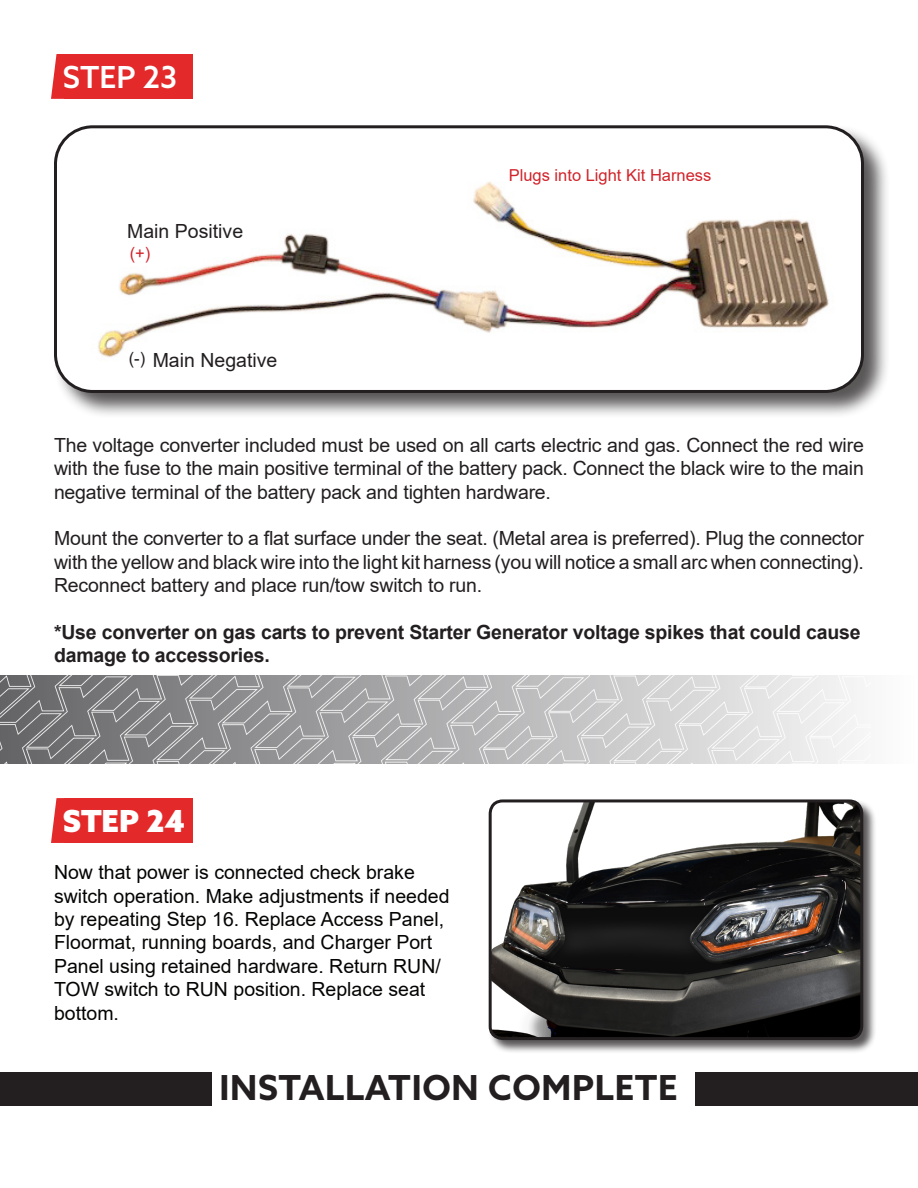
<style>
.page{position:relative;width:918px;height:1188px;background:#fff}
.page>*{position:absolute;margin:0;border:0;box-sizing:border-box;transform-origin:0 0}
.t1{font:700 34.5px "Azo Sans";letter-spacing:.02em;color:#231f20}
.t2{font:500 30.45px "Azo Sans";color:#fff}
.t3{font:900 30.45px "Azo Sans";color:#fff}
.t4{font:19.5px/23.4px "Arial";letter-spacing:-.01em;color:#231f20;text-align:justify}
.t5{font:19.5px/23.4px "Arial";color:#040503}
.t6{font:700 19.5px "Arial";letter-spacing:-.01em;color:#231f20}
.t7{font:16.5px "Arial";color:#d1232a}
.t8{font:16.5px "Arial";color:#231f20}
</style>
<div class="page">
<div style="left:696px;top:1072px;width:222px;height:33px;background:#231f20"></div>
<div style="left:0;top:1072px;width:212px;height:33px;background:#231f20"></div>
<svg style="left:51px;top:54px;width:13px;height:45px"></svg>
<div style="left:64px;top:54px;width:129px;height:45px;background:#e3292a"></div>
<svg style="left:51px;top:798px;width:13px;height:45px"></svg>
<div style="left:64px;top:798px;width:129px;height:45px;background:#e3292a"></div>
<div style="left:488px;top:799px;width:389px;height:255px;background:#231f20;opacity:.75"></div>
<img style="left:490px;top:801px;width:372px;height:238px">
<div style="left:489px;top:799px;width:374px;height:241px;border:3px solid #231f20;border-radius:13px"></div>
<div style="left:0;top:675px;width:918px;height:89px;background:#f8f8f9"></div>
<img style="left:0;top:675px;width:836px;height:89px">
<div style="left:53px;top:124px;width:838px;height:295px;background:#231f20;opacity:.75"></div>
<div style="left:56px;top:127px;width:807px;height:264px;background:#fff;border-radius:37px"></div>
<img style="left:81px;top:129px;width:753px;height:260px">
<div style="left:54px;top:125px;width:810px;height:268px;border:3px solid #231f20;border-radius:37px"></div>
<p class="t2" style="left:63px;top:57px;width:116px">STEP 23</p>
<p class="t4" style="left:127px;top:219px;width:117px">Main Positive</p>
<p class="t7" style="left:130px;top:242px;width:22px">(+)</p>
<p class="t8" style="left:129px;top:347px;width:18px">(-)</p>
<p class="t4" style="left:153px;top:348px;width:126px">Main Negative</p>
<p class="t7" style="left:509px;top:164px;width:204px">Plugs into Light Kit Harness</p>
<p class="t4" style="left:54px;top:433px;width:811px">The voltage converter included must be used on all carts electric and gas. Connect the red wire with the fuse to the main positive terminal of the battery pack. Connect the black wire to the main negative terminal of the battery pack and tighten hardware.</p>
<p class="t4" style="left:54px;top:527px;width:811px">Mount the converter to a flat surface under the seat. (Metal area is preferred). Plug the connector with the yellow and black wire into the light kit harness (you will notice a small arc when connecting).<br>Reconnect battery and place run/tow switch to run.</p>
<p class="t6" style="left:54px;top:618px;width:808px">*Use converter on gas carts to prevent Starter Generator voltage spikes that could cause</p>
<p class="t6" style="left:54px;top:642px;width:217px">damage to accessories.</p>
<p class="t3" style="left:63px;top:801px;width:124px">STEP 24</p>
<p class="t5" style="left:54px;top:861px;width:397px">Now that power is connected check brake switch operation. Make adjustments if needed by repeating Step 16. Replace Access Panel, Floormat, running boards, and Charger Port Panel using retained hardware. Return RUN/ TOW switch to RUN position. Replace seat bottom.</p>
<p class="t1" style="left:219px;top:1065px;width:460px">INSTALLATION COMPLETE</p>
</div>
